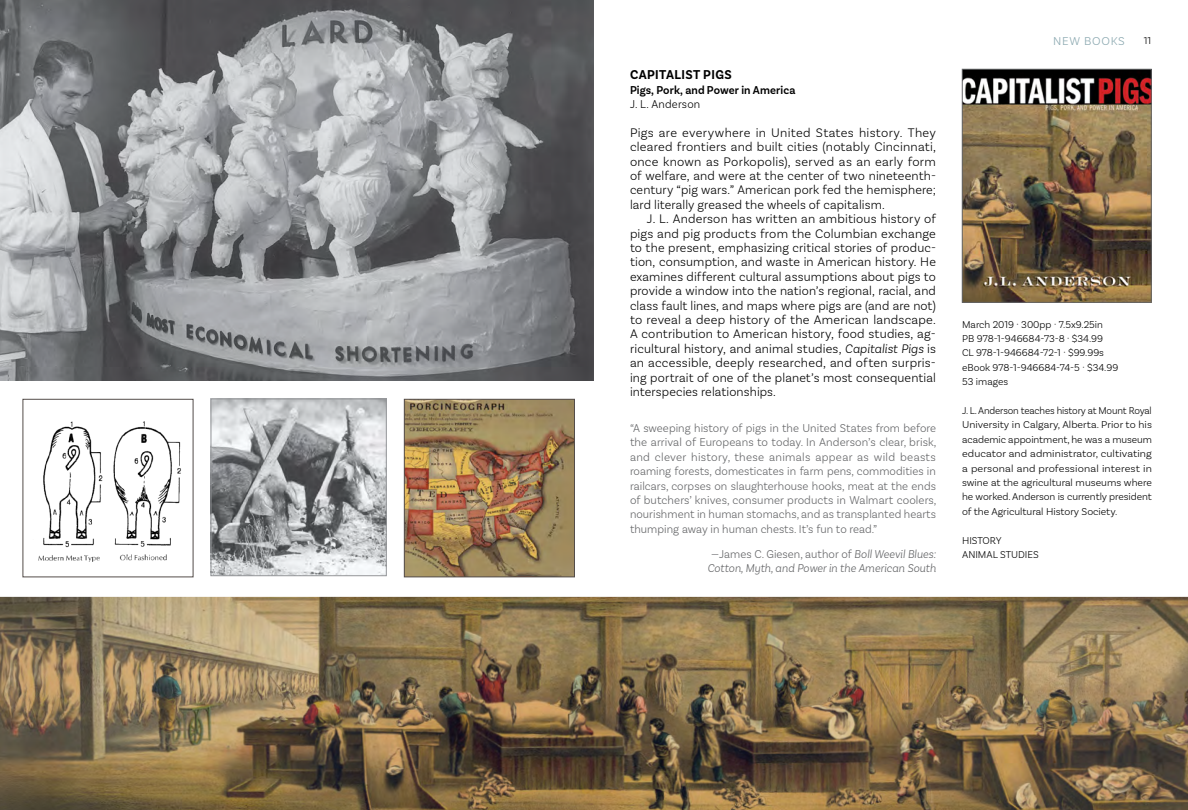
<style>
.page{position:relative;width:1188px;height:810px;background:#fff}
.page>*{position:absolute;margin:0;border:0;box-sizing:border-box;transform-origin:0 0}
.t1{font:700 13.5px "Basic Sans";letter-spacing:.03em;color:#000;scale:.94 1}
.t2{font:300 13.2px/14.4px "Basic Sans";letter-spacing:.01em;color:#000;text-align:justify}
.t3{font:300 12px/14.4px "Basic Sans";letter-spacing:.005em;color:#636466;text-align:justify;scale:.95 1}
.t4{font:italic 300 12px/14.4px "Basic Sans";color:#636466;text-align:center;scale:.95 1}
.t5{font:600 12px "Basic Sans";letter-spacing:.01em;color:#000;scale:.94 1}
.t6{font:300 12px "Basic Sans";letter-spacing:.015em;color:#000;scale:.94 1}
.t7{font:300 12px "Basic Sans";letter-spacing:.06em;color:#89a7af}
.t8{font:300 10.5px/14.4px "Basic Sans";color:#000;text-align:justify;scale:.95 1}
.t9{font:300 10.5px/14.4px "Basic Sans";color:#000}
.s1{font-style:italic}
.s2{font-style:normal}
</style>
<div class="page">
<img style="left:0;top:0;width:594px;height:380px">
<img style="left:964px;top:71px;width:185px;height:230px">
<div style="left:962px;top:69px;width:189px;height:234px;border:1px solid #636466"></div>
<img style="left:0;top:597px;width:1188px;height:213px">
<img style="left:38px;top:421px;width:143px;height:141px">
<img style="left:406px;top:401px;width:167px;height:174px">
<div style="left:404px;top:399px;width:171px;height:178px;border:1px solid #524b48"></div>
<img style="left:213px;top:401px;width:171px;height:173px">
<div style="left:211px;top:399px;width:175px;height:177px;border:1px solid #939598"></div>
<p class="t1" style="left:630px;top:67px;width:110px">CAPITALIST PIGS</p>
<p class="t5" style="left:630px;top:82px;width:178px">Pigs, Pork, and Power in America</p>
<p class="t6" style="left:630px;top:97px;width:76px">J. L. Anderson</p>
<p class="t2" style="left:630px;top:125px;width:308px">Pigs are everywhere in United States history. They cleared frontiers and built cities (notably Cincinnati, once known as Porkopolis), served as an early form of welfare, and were at the center of two nineteenth&shy;century “pig wars.” American pork fed the hemisphere; lard literally greased the wheels of capitalism.</p>
<p class="t2" style="left:630px;top:211px;width:308px;text-indent:17px">J. L. Anderson has written an ambitious history of pigs and pig products from the Columbian exchange to the present, emphasizing critical stories of produc&shy;tion, consumption, and waste in American history. He examines different cultural assumptions about pigs to provide a window into the nation’s regional, racial, and class fault lines, and maps where pigs are (and are not) to reveal a deep history of the American landscape.<br>A contribution to American history, food studies, ag&shy;ricultural history, and animal studies, <span class="s1">Capitalist Pigs</span> is an accessible, deeply researched, and often surpris&shy;ing portrait of one of the planet’s most consequential interspecies relationships.</p>
<p class="t3" style="left:630px;top:421px;width:324px">“A sweeping history of pigs in the United States from before the arrival of Europeans to today. In Anderson’s clear, brisk, and clever history, these animals appear as wild beasts roaming forests, domesticates in farm pens, commodities in railcars, corpses on slaughterhouse hooks, meat at the ends of butchers’ knives, consumer products in Walmart coolers, nourishment in human stomachs, and as transplanted hearts thumping away in human chests. It’s fun to read.”</p>
<p class="t4" style="left:707px;top:547px;width:242px"><span class="s2">—James C. Giesen, author of</span> Boll Weevil Blues:<br>Cotton, Myth, and Power in the American South</p>
<p class="t7" style="left:1053px;top:34px;width:73px">NEW BOOKS</p>
<p class="t9" style="left:1144px;top:33px;width:9px">11</p>
<p class="t9" style="left:962px;top:317px;width:158px">March 2019 · 300pp · 7.5x9.25in<br>PB 978-1-946684-73-8 · $34.99<br>CL 978-1-946684-72-1 · $99.99s eBook 978-1-946684-74-5 · $34.99<br>53 images</p>
<p class="t8" style="left:962px;top:403px;width:201px">J. L. Anderson teaches history at Mount Royal University in Calgary, Alberta. Prior to his academic appointment, he was a museum educator and administrator, cultivating a personal and professional interest in swine at the agricultural museums where he worked. Anderson is currently president of the Agricultural History Society.</p>
<p class="t9" style="left:962px;top:533px;width:78px">HISTORY<br>ANIMAL STUDIES</p>
</div>
